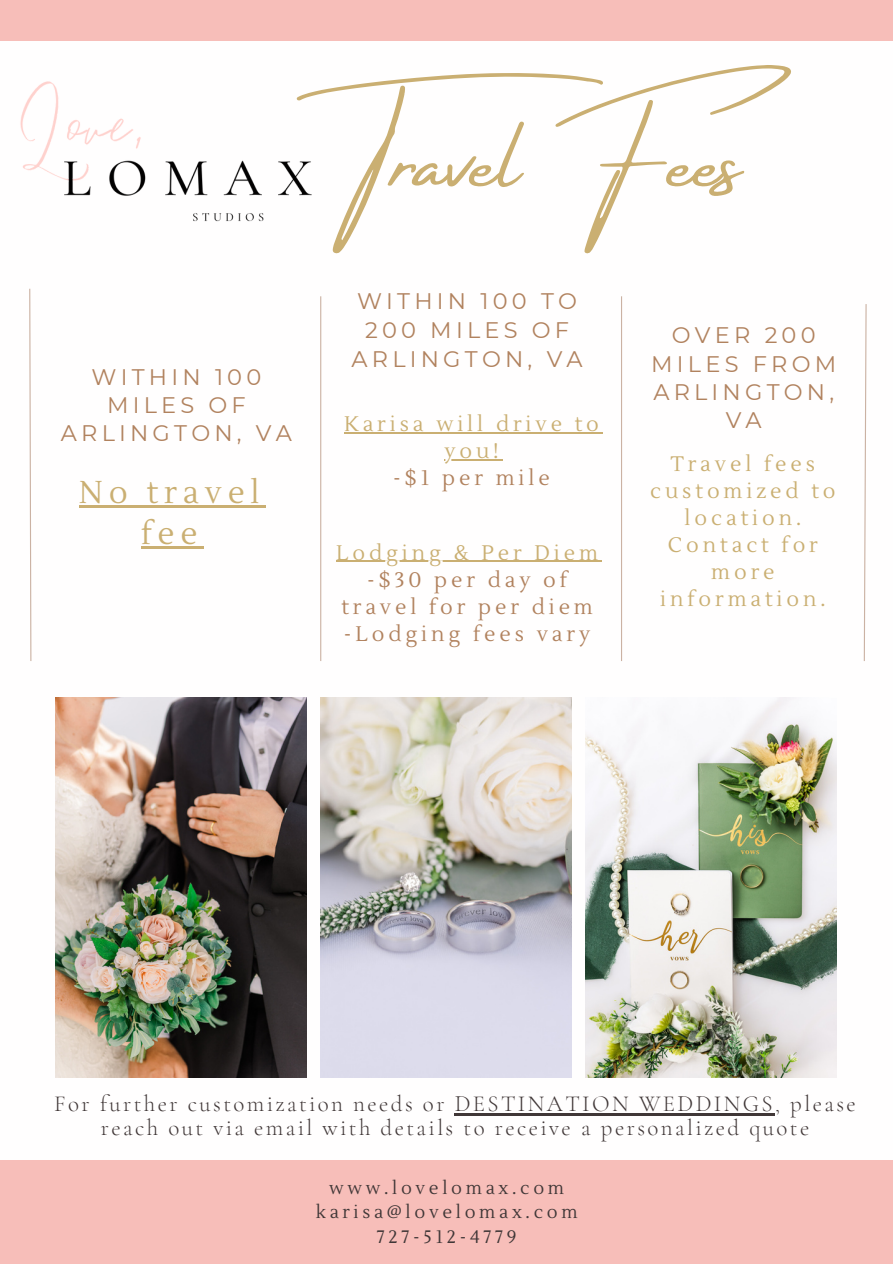
<style>
.page{position:relative;width:893px;height:1264px;background:#fff}
.page>*{position:absolute;margin:0;border:0;box-sizing:border-box;transform-origin:0 0}
.t1{font:93.45px "Amsterdam Four";color:#caaf72}
.t2{font:31.5px/40.5px "Lustria";letter-spacing:.185em;color:#caaf72;text-align:center}
.t3{font:300 22.95px/24.8px "Cormorant Garamond";letter-spacing:.105em;color:#403737;text-align:center}
.t4{font:22.5px/28.2px "Montserrat";letter-spacing:.185em;color:#b1825e;text-align:center}
.t5{font:21px/27px "Lustria";letter-spacing:.185em;color:#caaf72;text-align:center}
.t6{font:21px/27px "Lustria";letter-spacing:.185em;color:#b1825e;text-align:center}
.t7{font:18px "Lustria";letter-spacing:.205em;color:#403737}
.s1{color:#caaf72}
</style>
<div class="page">
<img style="left:56px;top:697px;width:250px;height:380px">
<img style="left:321px;top:697px;width:250px;height:380px">
<img style="left:586px;top:697px;width:250px;height:380px">
<div style="left:0;top:0;width:892px;height:40px;background:#f7beb9"></div>
<div style="left:0;top:1160px;width:892px;height:103px;background:#f7beb9"></div>
<svg style="left:29px;top:337px;width:3px;height:324px"></svg>
<hr style="left:621px;top:296px;width:1px;height:365px;background:#cbb2a3">
<hr style="left:320px;top:296px;width:1px;height:365px;background:#cbb2a3">
<svg style="left:863px;top:304px;width:4px;height:357px"></svg>
<img style="left:0;top:40px;width:338px;height:297px">
<hr style="left:79px;top:505px;width:186px;height:3px;background:#caaf72">
<hr style="left:141px;top:546px;width:62px;height:2px;background:#caaf72">
<hr style="left:454px;top:1112px;width:321px;height:3px;background:#403737">
<hr style="left:344px;top:432px;width:258px;height:1px;background:#caaf72">
<hr style="left:444px;top:459px;width:58px;height:1px;background:#caaf72">
<hr style="left:336px;top:561px;width:266px;height:1px;background:#caaf72">
<h4 class="t1" style="left:360px;top:109px;width:432px">Travel Fees</h4>
<h2 class="t4" style="left:61px;top:363px;width:232px">WITHIN 100<br>MILES OF<br>ARLINGTON, VA</h2>
<h4 class="t2" style="left:79px;top:473px;width:182px">No travel fee</h4>
<h4 class="t4" style="left:351px;top:286px;width:233px;line-height:29.2px">WITHIN 100 TO<br>200 MILES OF<br>ARLINGTON, VA</h4>
<h3 class="t4" style="left:651px;top:321px;width:186px">OVER 200<br>MILES FROM<br>ARLINGTON,<br>VA</h3>
<p class="t5" style="left:344px;top:411px;width:256px">Karisa will drive to</p>
<p class="t6" style="left:393px;top:438px;width:158px"><span class="s1">you!<br></span>-$1 per mile</p>
<p class="t5" style="left:650px;top:450px;width:187px">Travel fees customized to location.<br>Contact for more information.</p>
<p class="t5" style="left:336px;top:539px;width:263px">Lodging &amp; Per Diem</p>
<p class="t6" style="left:341px;top:566px;width:253px">-$30 per day of travel for per diem -Lodging fees vary</p>
<h4 class="t3" style="left:54px;top:1090px;width:803px">For further customization needs or DESTINATION WEDDINGS, please reach out via email with details to receive a personalized quote</h4>
<h1 class="t7" style="left:329px;top:1176px;width:236px">www.lovelomax.com</h1>
<h3 class="t7" style="left:316px;top:1201px;width:263px">karisa@lovelomax.com</h3>
<h3 class="t7" style="left:377px;top:1225px;width:141px">727-512-4779</h3>
</div>
